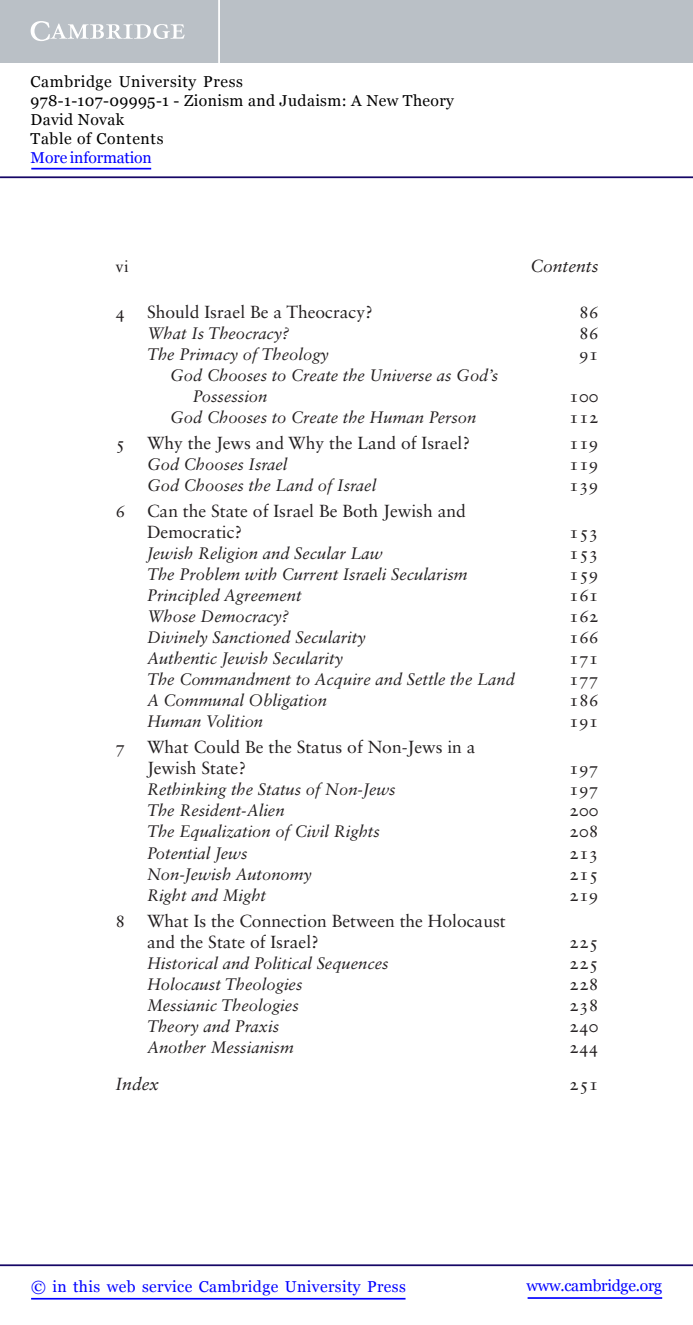
<style>
.page{position:relative;width:693px;height:1325px;background:#fff}
.page>*{position:absolute;margin:0;border:0;box-sizing:border-box;transform-origin:0 0}
.t1{font:17.5px/21px "Sabon LT Std";color:#231f20}
.t2{font:italic 17.5px "Sabon LT Std";color:#231f20}
.t3{font:italic 16.62px/21px "Sabon LT Std";color:#231f20}
.t4{font:16.62px "Sabon LT Std";color:#231f20}
.t5{font:15.75px/18.9px "Georgia";letter-spacing:.025em;color:#000}
.t6{font:15.75px "Georgia";letter-spacing:.025em;color:#00f}
.t7{font:15.75px "Georgia";letter-spacing:-.015em;color:#00f}
.t8{font:15.75px "Georgia";letter-spacing:-.01em;color:#00f}
</style>
<div class="page">
<hr style="left:528px;top:1297px;width:134px;height:2px;background:#00f">
<hr style="left:0;top:1264px;width:693px;height:2px;background:#150666">
<hr style="left:31px;top:1298px;width:375px;height:1px;background:#00f">
<div style="left:0;top:0;width:693px;height:63px;background:#bac0c6"></div>
<svg style="left:31px;top:21px;width:154px;height:20px"></svg>
<hr style="left:218px;top:0;width:2px;height:63px;background:#fff">
<hr style="left:0;top:176px;width:693px;height:2px;background:#150666">
<hr style="left:31px;top:168px;width:120px;height:1px;background:#00f">
<p class="t5" style="left:31px;top:73px;width:425px">Cambridge University Press<br>978-1-107-09995-1 - Zionism and Judaism: A New Theory<br>David Novak<br>Table of Contents</p>
<p class="t8" style="left:31px;top:148px;width:123px">More information</p>
<p class="t4" style="left:116px;top:259px;width:15px">vi</p>
<p class="t2" style="left:530px;top:259px;width:70px">Contents</p>
<p class="t1" style="left:116px;top:303px;width:259px">4 Should Israel Be a Theocracy?</p>
<p class="t1" style="left:579px;top:303px;width:21px">86</p>
<p class="t3" style="left:147px;top:324px;width:144px">What Is Theocracy?</p>
<p class="t1" style="left:579px;top:324px;width:21px">86</p>
<p class="t3" style="left:147px;top:345px;width:183px">The Primacy of Theology</p>
<p class="t1" style="left:579px;top:345px;width:21px">91</p>
<p class="t3" style="left:193px;top:366px;width:307px;text-indent:-23px">God Chooses to Create the Universe as God’s<br>Possession</p>
<p class="t1" style="left:569px;top:387px;width:31px">100</p>
<p class="t3" style="left:170px;top:408px;width:308px">God Chooses to Create the Human Person</p>
<p class="t1" style="left:569px;top:408px;width:31px">112</p>
<p class="t1" style="left:116px;top:434px;width:356px">5 Why the Jews and Why the Land of Israel?</p>
<p class="t1" style="left:569px;top:434px;width:31px">119</p>
<p class="t3" style="left:147px;top:455px;width:142px">God Chooses Israel</p>
<p class="t1" style="left:569px;top:455px;width:31px">119</p>
<p class="t3" style="left:147px;top:476px;width:231px">God Chooses the Land of Israel</p>
<p class="t1" style="left:569px;top:476px;width:31px">139</p>
<p class="t1" style="left:147px;top:502px;width:320px;text-indent:-32px">6 Can the State of Israel Be Both Jewish and<br>Democratic?</p>
<p class="t1" style="left:569px;top:523px;width:31px">153</p>
<p class="t3" style="left:147px;top:544px;width:237px">Jewish Religion and Secular Law</p>
<p class="t1" style="left:569px;top:544px;width:31px">153</p>
<p class="t3" style="left:147px;top:565px;width:322px">The Problem with Current Israeli Secularism</p>
<p class="t1" style="left:569px;top:565px;width:31px">159</p>
<p class="t3" style="left:147px;top:586px;width:156px">Principled Agreement</p>
<p class="t1" style="left:569px;top:586px;width:31px">161</p>
<p class="t3" style="left:147px;top:607px;width:144px">Whose Democracy?</p>
<p class="t1" style="left:569px;top:607px;width:31px">162</p>
<p class="t3" style="left:147px;top:628px;width:220px">Divinely Sanctioned Secularity</p>
<p class="t1" style="left:569px;top:628px;width:31px">166</p>
<p class="t3" style="left:147px;top:649px;width:198px">Authentic Jewish Secularity</p>
<p class="t1" style="left:569px;top:649px;width:31px">171</p>
<p class="t3" style="left:147px;top:670px;width:369px">The Commandment to Acquire and Settle the Land</p>
<p class="t1" style="left:569px;top:670px;width:31px">177</p>
<p class="t3" style="left:147px;top:691px;width:181px">A Communal Obligation</p>
<p class="t1" style="left:569px;top:691px;width:31px">186</p>
<p class="t3" style="left:147px;top:712px;width:118px">Human Volition</p>
<p class="t1" style="left:569px;top:712px;width:31px">191</p>
<p class="t1" style="left:147px;top:738px;width:330px;text-indent:-32px">7 What Could Be the Status of Non-Jews in a<br>Jewish State?</p>
<p class="t1" style="left:569px;top:759px;width:31px">197</p>
<p class="t3" style="left:147px;top:781px;width:250px">Rethinking the Status of Non-Jews</p>
<p class="t1" style="left:569px;top:780px;width:31px">197</p>
<p class="t3" style="left:147px;top:802px;width:139px">The Resident-Alien</p>
<p class="t1" style="left:569px;top:801px;width:31px">200</p>
<p class="t3" style="left:147px;top:823px;width:234px">The Equalization of Civil Rights</p>
<p class="t1" style="left:569px;top:822px;width:31px">208</p>
<p class="t3" style="left:147px;top:844px;width:102px">Potential Jews</p>
<p class="t1" style="left:569px;top:843px;width:31px">213</p>
<p class="t3" style="left:147px;top:865px;width:166px">Non-Jewish Autonomy</p>
<p class="t1" style="left:569px;top:864px;width:31px">215</p>
<p class="t3" style="left:147px;top:886px;width:121px">Right and Might</p>
<p class="t1" style="left:569px;top:885px;width:31px">219</p>
<p class="t1" style="left:147px;top:912px;width:360px;text-indent:-32px">8 What Is the Connection Between the Holocaust and the State of Israel?</p>
<p class="t1" style="left:569px;top:933px;width:31px">225</p>
<p class="t3" style="left:147px;top:954px;width:243px">Historical and Political Sequences</p>
<p class="t1" style="left:569px;top:954px;width:31px">225</p>
<p class="t3" style="left:147px;top:975px;width:157px">Holocaust Theologies</p>
<p class="t1" style="left:569px;top:975px;width:31px">228</p>
<p class="t3" style="left:147px;top:996px;width:153px">Messianic Theologies</p>
<p class="t1" style="left:569px;top:996px;width:31px">238</p>
<p class="t3" style="left:147px;top:1017px;width:134px">Theory and Praxis</p>
<p class="t1" style="left:569px;top:1017px;width:31px">240</p>
<p class="t3" style="left:147px;top:1038px;width:148px">Another Messianism</p>
<p class="t1" style="left:569px;top:1038px;width:31px">244</p>
<p class="t2" style="left:116px;top:1076px;width:45px">Index</p>
<p class="t1" style="left:569px;top:1074px;width:31px">251</p>
<p class="t6" style="left:31px;top:1276px;width:376px">© in this web service Cambridge University Press</p>
<p class="t7" style="left:526px;top:1276px;width:137px">www.cambridge.org</p>
</div>
